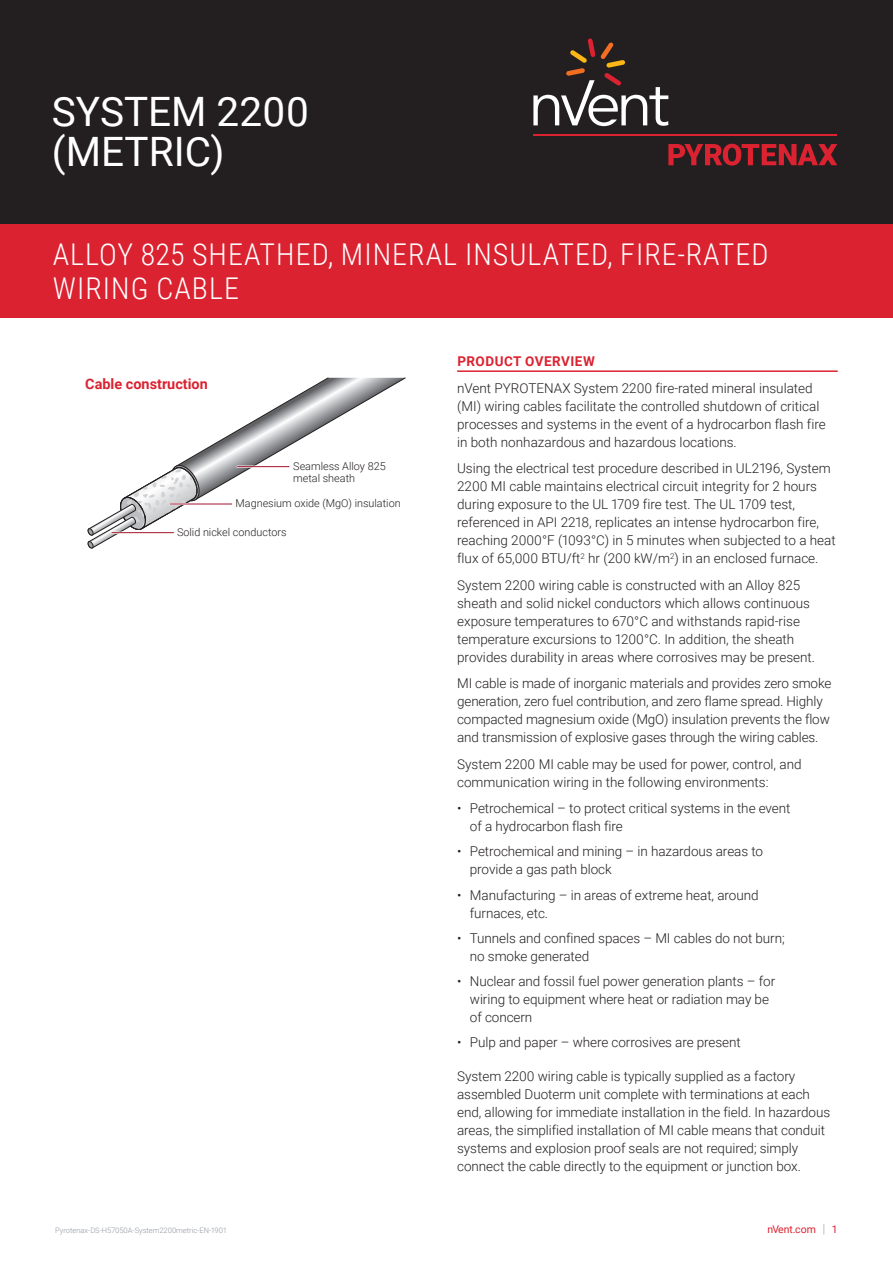
<style>
.page{position:relative;width:893px;height:1263px;background:#fff}
.page>*{position:absolute;margin:0;border:0;box-sizing:border-box;transform-origin:0 0}
.t1{font:40.5px/40.5px "Roboto";color:#fff}
.t2{font:300 30px/33.8px "Roboto Condensed";letter-spacing:.035em;color:#fff}
.t3{font:700 14.4px "Roboto";color:#db2230}
.t4{font:300 13.5px/18px "Roboto";letter-spacing:-.005em;color:#231f20}
.t5{font:700 13.5px "Roboto";letter-spacing:.035em;color:#db2230}
.t6{font:300 10.8px/12.3px "Roboto";color:#231f20}
.t7{font:10.5px "Roboto";color:#db2230}
.t8{font:300 7.5px "Roboto";color:#8f959e}
.s1{font-weight:300;font-size:12.6px;color:#8f959e}
</style>
<div class="page">
<div style="left:0;top:0;width:893px;height:224px;background:#231f20"></div>
<svg style="left:668px;top:144px;width:169px;height:22px"></svg>
<hr style="left:533px;top:134px;width:304px;height:2px;background:#db2230">
<svg style="left:533px;top:38px;width:135px;height:88px"></svg>
<hr style="left:457px;top:370px;width:381px;height:2px;background:#db2230">
<div style="left:0;top:224px;width:893px;height:94px;background:#db2230"></div>
<svg style="left:87px;top:377px;width:319px;height:172px"></svg>
<hr style="left:112px;top:532px;width:62px;height:2px;background:#fff">
<hr style="left:112px;top:532px;width:62px;height:1px;background:#a3152c">
<h1 class="t1" style="left:52px;top:90px;width:259px">SYSTEM 2200 (METRIC)</h1>
<h2 class="t2" style="left:53px;top:236px;width:717px">ALLOY 825 SHEATHED, MINERAL INSULATED, FIRE-RATED<br>WIRING CABLE</h2>
<p class="t3" style="left:85px;top:374px;width:124px">Cable construction</p>
<p class="t6" style="left:293px;top:460px;width:94px">Seamless Alloy 825 metal sheath</p>
<p class="t6" style="left:236px;top:496px;width:167px">Magnesium oxide (MgO) insulation</p>
<p class="t6" style="left:177px;top:526px;width:111px">Solid nickel conductors</p>
<p class="t5" style="left:457px;top:352px;width:139px">PRODUCT OVERVIEW</p>
<p class="t4" style="left:457px;top:378px;width:370px">nVent PYROTENAX System 2200 fire-rated mineral insulated (MI) wiring cables facilitate the controlled shutdown of critical processes and systems in the event of a hydrocarbon flash fire in both nonhazardous and hazardous locations.</p>
<p class="t4" style="left:457px;top:459px;width:380px">Using the electrical test procedure described in UL2196, System 2200 MI cable maintains electrical circuit integrity for 2 hours during exposure to the UL 1709 fire test. The UL 1709 test, referenced in API 2218, replicates an intense hydrocarbon fire, reaching 2000°F (1093°C) in 5 minutes when subjected to a heat flux of 65,000 BTU/ft<sup>2</sup> hr (200 kW/m<sup>2</sup>) in an enclosed furnace.</p>
<p class="t4" style="left:457px;top:575px;width:359px">System 2200 wiring cable is constructed with an Alloy 825 sheath and solid nickel conductors which allows continuous exposure temperatures to 670°C and withstands rapid-rise temperature excursions to 1200°C. In addition, the sheath provides durability in areas where corrosives may be present.</p>
<p class="t4" style="left:457px;top:674px;width:376px">MI cable is made of inorganic materials and provides zero smoke generation, zero fuel contribution, and zero flame spread. Highly compacted magnesium oxide (MgO) insulation prevents the flow and transmission of explosive gases through the wiring cables.</p>
<p class="t4" style="left:457px;top:754px;width:346px">System 2200 MI cable may be used for power, control, and communication wiring in the following environments:</p>
<p class="t4" style="left:470px;top:799px;width:322px;text-indent:-13px">• Petrochemical – to protect critical systems in the event of a hydrocarbon flash fire</p>
<p class="t4" style="left:470px;top:842px;width:295px;text-indent:-13px">• Petrochemical and mining – in hazardous areas to provide a gas path block</p>
<p class="t4" style="left:470px;top:885px;width:290px;text-indent:-13px">• Manufacturing – in areas of extreme heat, around furnaces, etc.</p>
<p class="t4" style="left:470px;top:928px;width:316px;text-indent:-13px">• Tunnels and confined spaces – MI cables do not burn; no smoke generated</p>
<p class="t4" style="left:470px;top:972px;width:307px;text-indent:-13px">• Nuclear and fossil fuel power generation plants – for wiring to equipment where heat or radiation may be of concern</p>
<p class="t4" style="left:457px;top:1033px;width:285px">• Pulp and paper – where corrosives are present</p>
<p class="t4" style="left:457px;top:1067px;width:375px">System 2200 wiring cable is typically supplied as a factory assembled Duoterm unit complete with terminations at each end, allowing for immediate installation in the field. In hazardous areas, the simplified installation of MI cable means that conduit systems and explosion proof seals are not required; simply connect the cable directly to the equipment or junction box.</p>
<p class="t8" style="left:55px;top:1225px;width:173px">Pyrotenax-DS-H57050A-System2200metric-EN-1901</p>
<p class="t7" style="left:767px;top:1222px;width:72px">nVent.com <span class="s1">|</span> 1</p>
</div>
